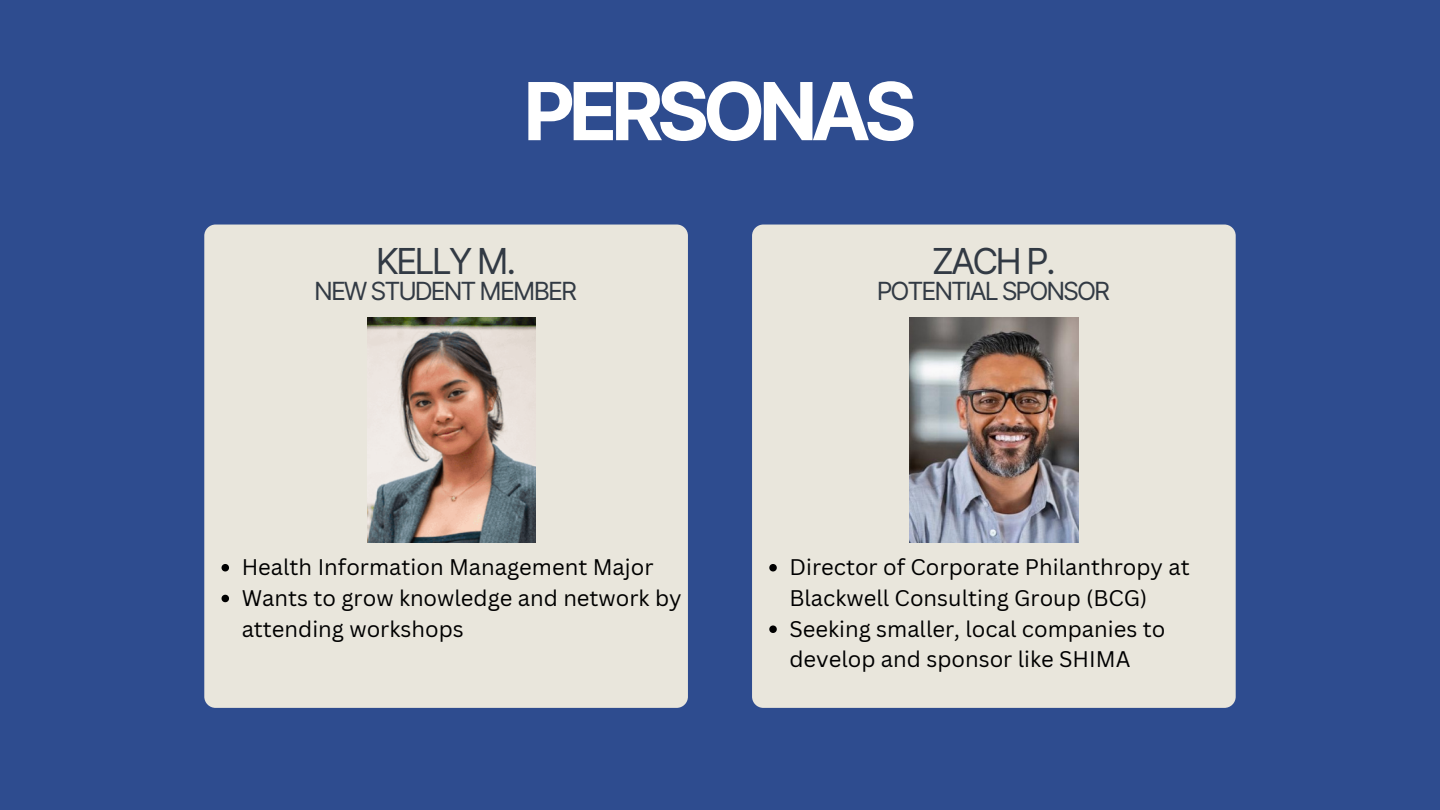
<style>
.page{position:relative;width:1440px;height:810px;background:#2e4c8f}
.page>*{position:absolute;margin:0;border:0;box-sizing:border-box;transform-origin:0 0}
.t1{font:700 80px "Inter";letter-spacing:-.08em;color:#fff}
.t2{font:35.8px "Inter";letter-spacing:-.08em;color:#323a44}
.t3{font:25px "Inter";letter-spacing:-.08em;color:#323a44}
.t4{font:22px/30.8px "Canva Sans";color:#000}
</style>
<div class="page">
<div style="left:204px;top:225px;width:484px;height:483px;background:#e9e6dc;border-radius:11px"></div>
<div style="left:752px;top:225px;width:483px;height:483px;background:#e9e6dc;border-radius:11px"></div>
<img style="left:367px;top:318px;width:168px;height:224px">
<img style="left:910px;top:318px;width:168px;height:224px">
<svg style="left:222px;top:564px;width:7px;height:7px"></svg>
<svg style="left:222px;top:595px;width:7px;height:7px"></svg>
<svg style="left:769px;top:564px;width:8px;height:7px"></svg>
<svg style="left:769px;top:625px;width:8px;height:8px"></svg>
<p class="t1" style="left:523px;top:63px;width:395px">PERSONAS</p>
<p class="t2" style="left:376px;top:239px;width:142px">KELLY M.</p>
<p class="t3" style="left:314px;top:276px;width:264px">NEW STUDENT MEMBER</p>
<h2 class="t4" style="left:242px;top:551px;width:413px">Health Information Management Major</h2>
<p class="t4" style="left:242px;top:582px;width:441px">Wants to grow knowledge and network by attending workshops</p>
<p class="t2" style="left:932px;top:239px;width:126px">ZACH P.</p>
<p class="t3" style="left:877px;top:276px;width:235px">POTENTIAL SPONSOR</p>
<p class="t4" style="left:789px;top:551px;width:402px">Director of Corporate Philanthropy at<br>Blackwell Consulting Group (BCG)</p>
<p class="t4" style="left:789px;top:613px;width:377px">Seeking smaller, local companies to develop and sponsor like SHIMA</p>
</div>
